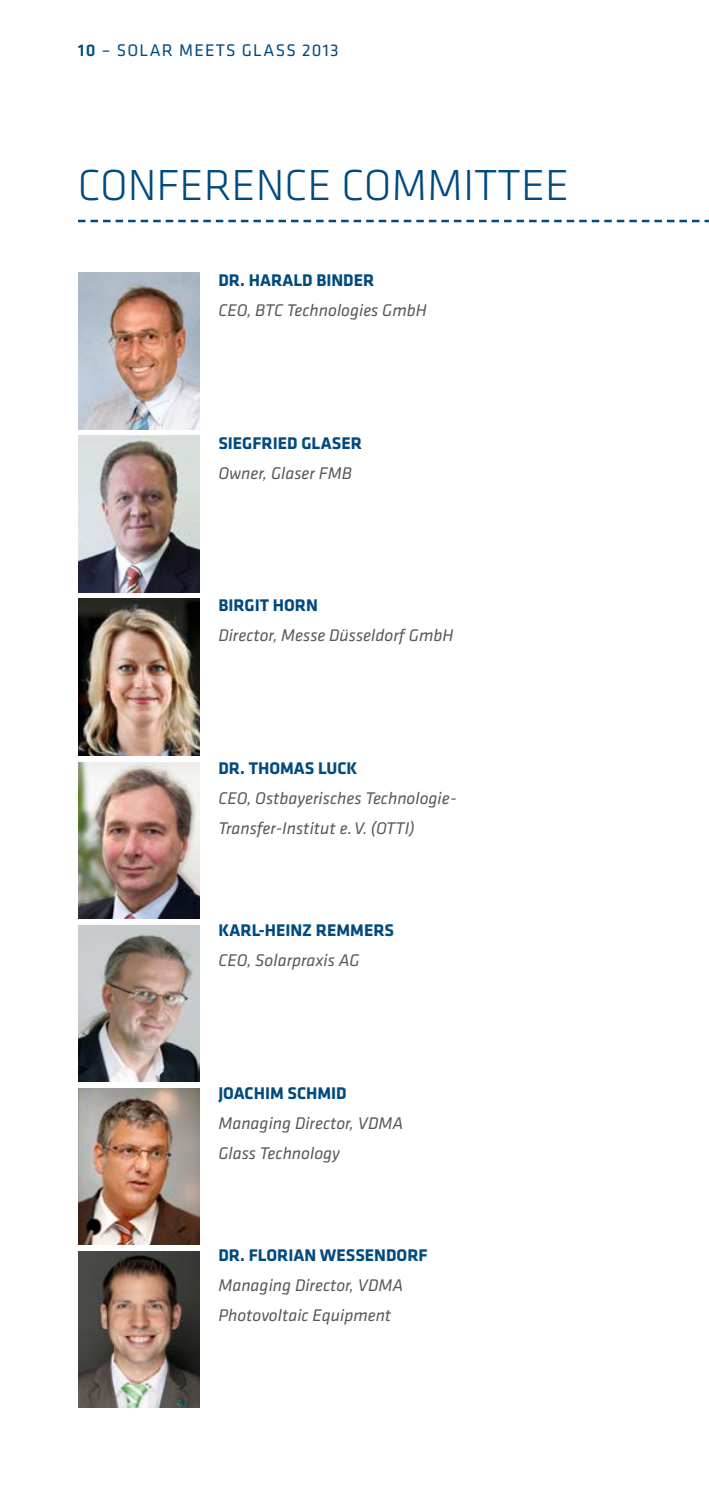
<style>
.page{position:relative;width:709px;height:1503px;background:#fff}
.page>*{position:absolute;margin:0;border:0;box-sizing:border-box;transform-origin:0 0}
.Head{font:300 45px "Klavika Basic";color:#004a7f}
.Programm_kursiv{font:italic 17.5px/30px "Klavika Basic";color:#57585a}
.t1{font:700 17.5px "Klavika Basic";color:#004a7f}
.t2{font:17.5px "Klavika Basic";letter-spacing:.07em;color:#004a7f}
.s1{font-weight:500}
</style>
<div class="page">
<svg style="left:78px;top:220px;width:631px;height:2px"></svg>
<img style="left:79px;top:273px;width:120px;height:156px">
<img style="left:79px;top:436px;width:120px;height:156px">
<img style="left:79px;top:599px;width:120px;height:156px">
<img style="left:79px;top:762px;width:120px;height:156px">
<img style="left:79px;top:925px;width:120px;height:156px">
<img style="left:79px;top:1088px;width:120px;height:156px">
<img style="left:79px;top:1251px;width:120px;height:156px">
<p class="t2" style="left:78px;top:38px;width:262px"><span class="s1">10</span> – SOLAR MEETS GLASS 2013</p>
<p class="Head" style="left:78px;top:158px;width:493px">CONFERENCE COMMITTEE</p>
<p class="t1" style="left:218px;top:267px;width:157px">DR. HARALD BINDER</p>
<p class="Programm_kursiv" style="left:218px;top:295px;width:210px">CEO, BTC Technologies GmbH</p>
<p class="t1" style="left:218px;top:430px;width:145px">SIEGFRIED GLASER</p>
<p class="Programm_kursiv" style="left:218px;top:457px;width:135px">Owner, Glaser FMB</p>
<p class="t1" style="left:218px;top:592px;width:101px">BIRGIT HORN</p>
<p class="Programm_kursiv" style="left:218px;top:620px;width:236px">Director, Messe Düsseldorf GmbH</p>
<p class="t1" style="left:218px;top:755px;width:141px">DR. THOMAS LUCK</p>
<p class="Programm_kursiv" style="left:218px;top:782px;width:239px">CEO, Ostbayerisches Technologie-<br>Transfer-Institut e.V. (OTTI)</p>
<p class="t1" style="left:218px;top:918px;width:177px">KARL-HEINZ REMMERS</p>
<p class="Programm_kursiv" style="left:218px;top:945px;width:143px">CEO, Solarpraxis AG</p>
<p class="t1" style="left:218px;top:1080px;width:130px">JOACHIM SCHMID</p>
<p class="Programm_kursiv" style="left:218px;top:1107px;width:186px">Managing Director, VDMA<br>Glass Technology</p>
<p class="t1" style="left:218px;top:1242px;width:211px">DR. FLORIAN WESSENDORF</p>
<p class="Programm_kursiv" style="left:218px;top:1270px;width:186px">Managing Director, VDMA<br>Photovoltaic Equipment</p>
</div>
